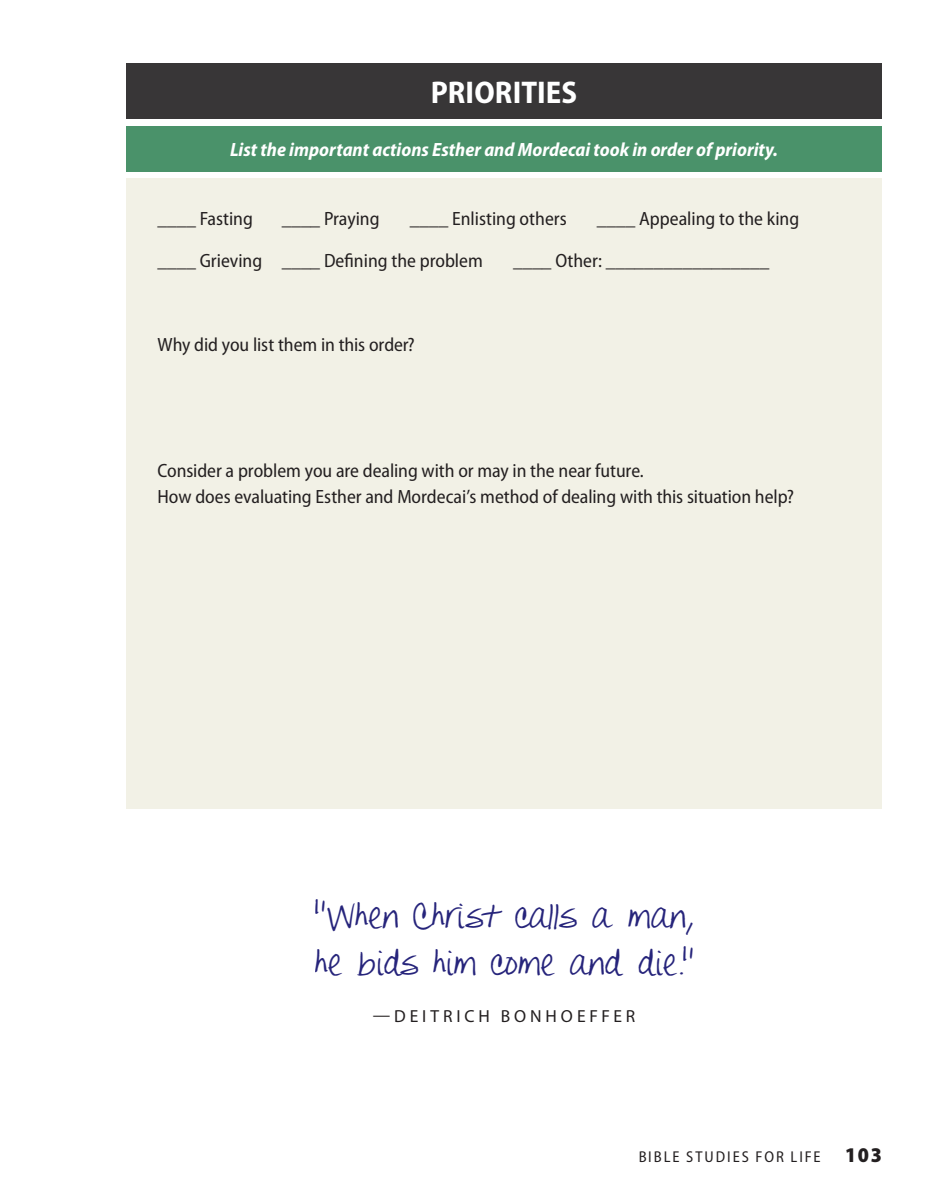
<style>
.page{position:relative;width:945px;height:1197px;background:#fff}
.page>*{position:absolute;margin:0;border:0;box-sizing:border-box;transform-origin:0 0}
.t1{font:700 semi-condensed 31.5px "Myriad Pro";letter-spacing:.005em;color:#fff}
.t2{font:24.5px/47.2px "Pea Alesa";letter-spacing:.025em;color:#26247b}
.t3{font:semi-condensed 19.25px/26.2px "Myriad Pro";color:#231f20}
.t4{font:italic 700 semi-condensed 19.25px "Myriad Pro";color:#fff}
.t5{font:17.5px "Myriad Pro";letter-spacing:.225em;color:#231f20}
.t6{font:semi-condensed 15.75px "Myriad Pro";letter-spacing:.125em;color:#231f20}
.s1{font-weight:900;font-size:21px}
</style>
<div class="page">
<div style="left:126px;top:179px;width:756px;height:630px;background:#f2f1e6"></div>
<div style="left:126px;top:63px;width:756px;height:56px;background:#383637"></div>
<div style="left:126px;top:126px;width:756px;height:46px;background:#4a926a"></div>
<h1 class="t1" style="left:431px;top:74px;width:148px">PRIORITIES</h1>
<p class="t4" style="left:230px;top:139px;width:549px">List the important actions Esther and Mordecai took in order of priority.</p>
<p class="t3" style="left:158px;top:205px;width:97px">____ Fasting</p>
<p class="t3" style="left:282px;top:205px;width:99px">____ Praying</p>
<p class="t3" style="left:410px;top:205px;width:158px">____ Enlisting others</p>
<p class="t3" style="left:597px;top:205px;width:204px">____ Appealing to the king</p>
<p class="t3" style="left:158px;top:247px;width:327px">____ Grieving ____ Defining the problem</p>
<p class="t3" style="left:513px;top:247px;width:258px">____ Other: _________________</p>
<p class="t3" style="left:158px;top:331px;width:259px">Why did you list them in this order?</p>
<p class="t3" style="left:158px;top:457px;width:638px">Consider a problem you are dealing with or may in the near future.<br>How does evaluating Esther and Mordecai’s method of dealing with this situation help?</p>
<p class="t2" style="left:315px;top:899px;width:379px">"When Christ calls a man, he bids him come and die."</p>
<p class="t5" style="left:373px;top:1007px;width:264px">—DEITRICH BONHOEFFER</p>
<p class="t6" style="left:638px;top:1149px;width:245px">BIBLE STUDIES FOR LIFE <span class="s1">103</span></p>
</div>
